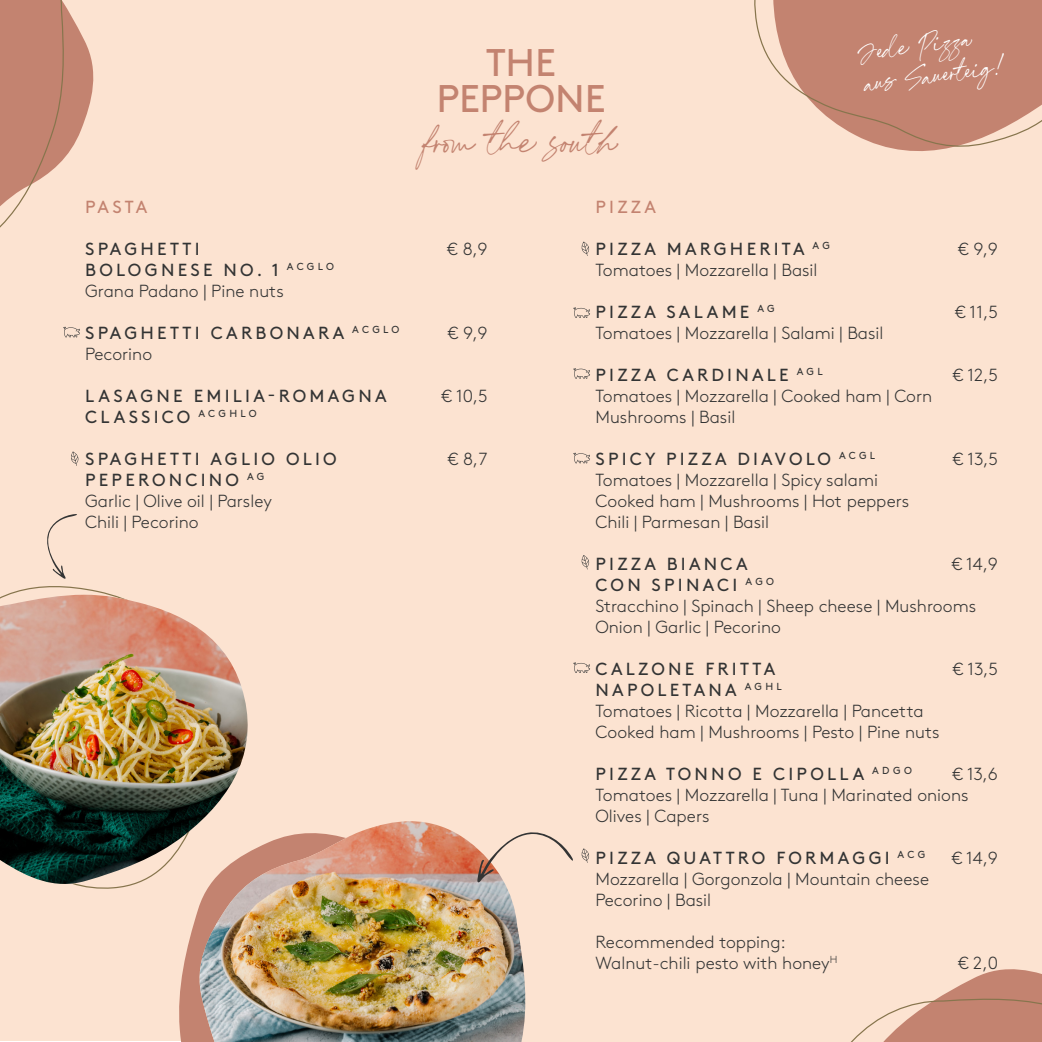
<style>
.page{position:relative;width:1042px;height:1042px;background:#fff}
.page>*{position:absolute;margin:0;border:0;box-sizing:border-box;transform-origin:0 0}
.t1{font:40.25px "Annette Bradford";color:#c38370}
.t2{font:38.5px "Brown";letter-spacing:-.005em;color:#c38370}
.t3{font:26.25px "Annette Bradford";color:#fff}
.t4{font:300 17.5px/21px "Brown";color:#333434}
.t5{font:17.5px "Brown";letter-spacing:.185em;color:#333434}
.t6{font:17.5px "Brown";letter-spacing:.185em;color:#c38370}
</style>
<div class="page">
<div style="left:0;top:0;width:521px;height:1040px;background:#fce3d1"></div>
<div style="left:521px;top:0;width:521px;height:1042px;background:#fce3d1"></div>
<svg style="left:0;top:0;width:94px;height:228px"></svg>
<svg style="left:851px;top:969px;width:191px;height:73px"></svg>
<img style="left:0;top:595px;width:248px;height:292px">
<svg style="left:176px;top:829px;width:17px;height:213px"></svg>
<img style="left:193px;top:821px;width:333px;height:221px">
<svg style="left:754px;top:0;width:288px;height:151px"></svg>
<svg style="left:71px;top:451px;width:8px;height:15px"></svg>
<svg style="left:581px;top:242px;width:8px;height:14px"></svg>
<svg style="left:581px;top:555px;width:8px;height:14px"></svg>
<svg style="left:581px;top:848px;width:8px;height:15px"></svg>
<svg style="left:63px;top:327px;width:17px;height:10px"></svg>
<svg style="left:573px;top:307px;width:17px;height:11px"></svg>
<svg style="left:573px;top:368px;width:17px;height:11px"></svg>
<svg style="left:573px;top:453px;width:17px;height:10px"></svg>
<svg style="left:573px;top:662px;width:17px;height:11px"></svg>
<svg style="left:47px;top:514px;width:30px;height:65px"></svg>
<svg style="left:477px;top:829px;width:96px;height:53px"></svg>
<p class="t2" style="left:486px;top:33px;width:71px">THE</p>
<p class="t2" style="left:436px;top:69px;width:171px">PEPPONE</p>
<p class="t1" style="left:423px;top:119px;width:197px">from the south</p>
<p class="t3" style="left:854px;top:38px;width:119px;rotate:-7deg">Jede Pizza</p>
<p class="t3" style="left:864px;top:68px;width:140px;rotate:-7deg">aus Sauerteig!</p>
<p class="t6" style="left:85px;top:193px;width:64px">PASTA</p>
<p class="t5" style="left:85px;top:235px;width:116px">SPAGHETTI</p>
<p class="t4" style="left:447px;top:237px;width:42px">€ 8,9</p>
<p class="t5" style="left:85px;top:256px;width:250px">BOLOGNESE NO. 1 <sup>A</sup> <sup>C</sup> <sup>G</sup> <sup>LO</sup></p>
<p class="t4" style="left:85px;top:279px;width:200px">Grana Padano | Pine nuts</p>
<p class="t5" style="left:85px;top:319px;width:316px">SPAGHETTI CARBONARA <sup>ACGLO</sup></p>
<p class="t4" style="left:448px;top:321px;width:41px">€ 9,9</p>
<p class="t4" style="left:85px;top:342px;width:69px">Pecorino</p>
<p class="t5" style="left:85px;top:382px;width:303px">LASAGNE EMILIA-ROMAGNA</p>
<p class="t4" style="left:441px;top:384px;width:48px">€ 10,5</p>
<p class="t5" style="left:85px;top:403px;width:173px">CLASSICO <sup>ACGHLO</sup></p>
<p class="t5" style="left:85px;top:445px;width:253px">SPAGHETTI AGLIO OLIO</p>
<p class="t4" style="left:448px;top:447px;width:42px">€ 8,7</p>
<p class="t5" style="left:85px;top:466px;width:181px">PEPERONCINO <sup>AG</sup></p>
<p class="t4" style="left:85px;top:489px;width:188px">Garlic | Olive oil | Parsley<br>Chili | Pecorino</p>
<p class="t6" style="left:595px;top:193px;width:62px">PIZZA</p>
<p class="t5" style="left:595px;top:235px;width:236px">PIZZA MARGHERITA <sup>AG</sup></p>
<p class="t4" style="left:958px;top:237px;width:41px">€ 9,9</p>
<p class="t4" style="left:595px;top:258px;width:224px">Tomatoes | Mozzarella | Basil</p>
<p class="t5" style="left:595px;top:298px;width:181px">PIZZA SALAME <sup>AG</sup></p>
<p class="t4" style="left:955px;top:300px;width:44px">€ 11,5</p>
<p class="t4" style="left:595px;top:321px;width:290px">Tomatoes | Mozzarella | Salami | Basil</p>
<p class="t5" style="left:595px;top:361px;width:229px">PIZZA CARDINALE <sup>AGL</sup></p>
<p class="t4" style="left:953px;top:363px;width:47px">€ 12,5</p>
<p class="t4" style="left:595px;top:384px;width:338px">Tomatoes | Mozzarella | Cooked ham | Corn<br>Mushrooms | Basil</p>
<p class="t5" style="left:595px;top:445px;width:281px">SPICY PIZZA DIAVOLO <sup>ACGL</sup></p>
<p class="t4" style="left:953px;top:447px;width:47px">€ 13,5</p>
<p class="t4" style="left:595px;top:468px;width:315px">Tomatoes | Mozzarella | Spicy salami<br>Cooked ham | Mushrooms | Hot peppers</p>
<p class="t4" style="left:595px;top:510px;width:175px">Chili | Parmesan | Basil</p>
<p class="t5" style="left:595px;top:550px;width:154px">PIZZA BIANCA</p>
<p class="t4" style="left:951px;top:552px;width:48px">€ 14,9</p>
<p class="t5" style="left:595px;top:571px;width:180px">CON SPINACI <sup>A</sup> <sup>G</sup> <sup>O</sup></p>
<p class="t4" style="left:595px;top:594px;width:382px">Stracchino | Spinach | Sheep cheese | Mushrooms<br>Onion | Garlic | Pecorino</p>
<p class="t5" style="left:595px;top:655px;width:181px">CALZONE FRITTA</p>
<p class="t4" style="left:953px;top:657px;width:47px">€ 13,5</p>
<p class="t5" style="left:595px;top:676px;width:188px">NAPOLETANA <sup>A</sup> <sup>G</sup> <sup>H</sup> <sup>L</sup></p>
<p class="t4" style="left:595px;top:699px;width:346px">Tomatoes | Ricotta | Mozzarella | Pancetta<br>Cooked ham | Mushrooms | Pesto | Pine nuts</p>
<p class="t5" style="left:595px;top:760px;width:318px">PIZZA TONNO E CIPOLLA <sup>AD</sup> <sup>GO</sup></p>
<p class="t4" style="left:952px;top:762px;width:47px">€ 13,6</p>
<p class="t4" style="left:595px;top:783px;width:375px">Tomatoes | Mozzarella | Tuna | Marinated onions<br>Olives | Capers</p>
<p class="t5" style="left:595px;top:844px;width:331px">PIZZA QUATTRO FORMAGGI <sup>ACG</sup></p>
<p class="t4" style="left:951px;top:846px;width:48px">€ 14,9</p>
<p class="t4" style="left:595px;top:867px;width:335px">Mozzarella | Gorgonzola | Mountain cheese<br>Pecorino | Basil</p>
<p class="t4" style="left:595px;top:930px;width:243px">Recommended topping:<br>Walnut-chili pesto with honey<sup>H</sup></p>
<p class="t4" style="left:958px;top:951px;width:41px">€ 2,0</p>
</div>
